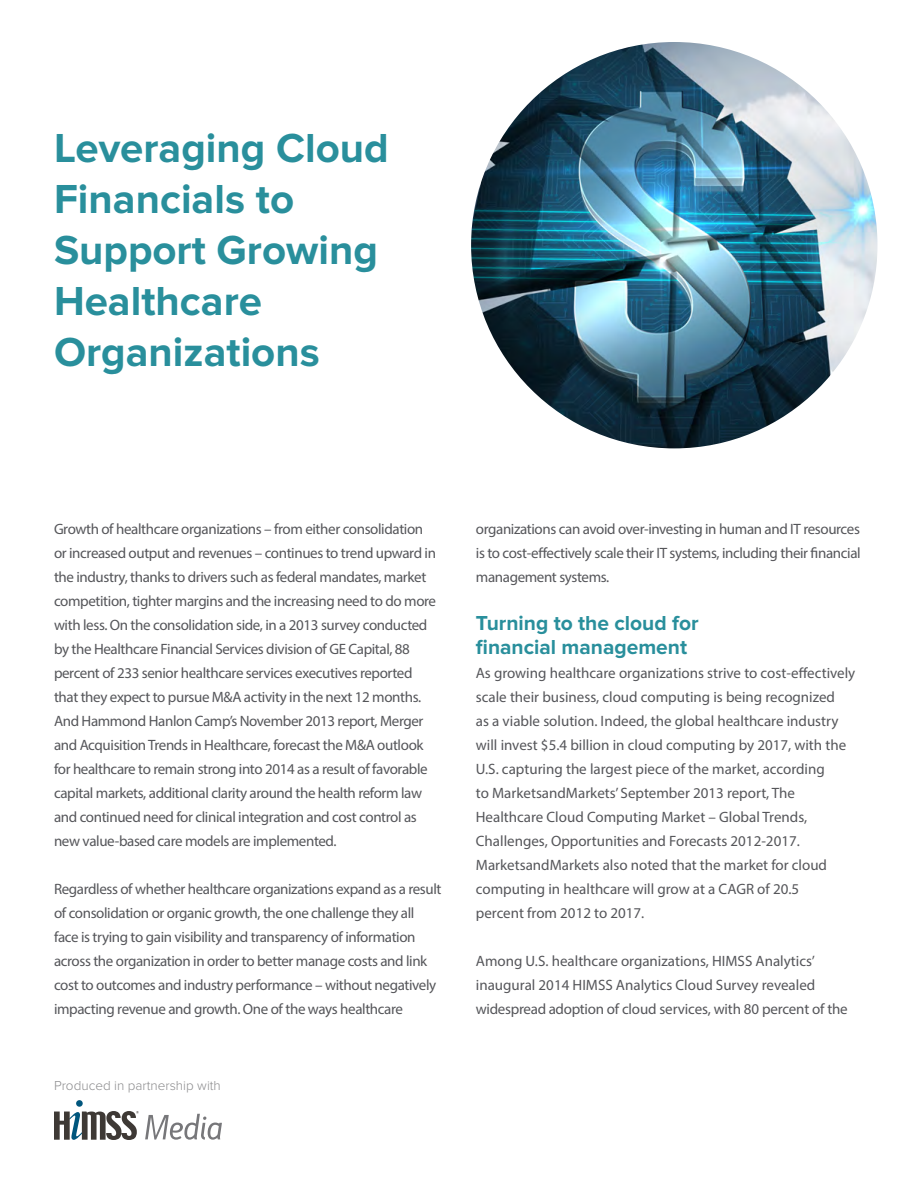
<style>
.page{position:relative;width:918px;height:1188px;background:#fff}
.page>*{position:absolute;margin:0;border:0;box-sizing:border-box;transform-origin:0 0}
.t1{font:700 42px/51px "Proxima Nova";color:#298f9c}
.t2{font:700 21px/24px "Proxima Nova";color:#298f9c}
.t3{font:15px/24px "Myriad Pro";letter-spacing:-.025em;color:#55565a}
.t4{font:15px/24px "Myriad Pro";color:#55565a}
.t5{font:300 13.5px "Proxima Nova";color:#8b8b8d}
</style>
<div class="page">
<svg style="left:54px;top:1100px;width:85px;height:40px"></svg>
<svg style="left:145px;top:1114px;width:77px;height:26px"></svg>
<img style="left:471px;top:42px;width:407px;height:406px;border-radius:203px">
<h1 class="t1" style="left:54px;top:124px;width:336px">Leveraging Cloud<br>Financials to<br>Support Growing<br>Healthcare<br>Organizations</h1>
<p class="t3" style="left:54px;top:517px;width:384px">Growth of healthcare organizations – from either consolidation or increased output and revenues – continues to trend upward in the industry, thanks to drivers such as federal mandates, market competition, tighter margins and the increasing need to do more with less. On the consolidation side, in a 2013 survey conducted by the Healthcare Financial Services division of GE Capital, 88 percent of 233 senior healthcare services executives reported that they expect to pursue M&amp;A activity in the next 12 months.<br>And Hammond Hanlon Camp’s November 2013 report, Merger and Acquisition Trends in Healthcare, forecast the M&amp;A outlook for healthcare to remain strong into 2014 as a result of favorable capital markets, additional clarity around the health reform law and continued need for clinical integration and cost control as new value-based care models are implemented.</p>
<p class="t3" style="left:54px;top:877px;width:389px">Regardless of whether healthcare organizations expand as a result of consolidation or organic growth, the one challenge they all face is trying to gain visibility and transparency of information across the organization in order to better manage costs and link cost to outcomes and industry performance – without negatively impacting revenue and growth. One of the ways healthcare</p>
<p class="t5" style="left:54px;top:1078px;width:168px">Produced in partnership with</p>
<p class="t3" style="left:476px;top:517px;width:386px;text-align:justify">organizations can avoid over-investing in human and IT resources is to cost-effectively scale their IT systems, including their financial management systems.</p>
<h2 class="t2" style="left:476px;top:611px;width:224px">Turning to the cloud for financial management</h2>
<p class="t4" style="left:476px;top:661px;width:381px">As growing healthcare organizations strive to cost-effectively scale their business, cloud computing is being recognized<br>as a viable solution. Indeed, the global healthcare industry will invest $5.4 billion in cloud computing by 2017, with the U.S. capturing the largest piece of the market, according<br>to MarketsandMarkets’ September 2013 report, The Healthcare Cloud Computing Market – Global Trends, Challenges, Opportunities and Forecasts 2012-2017.<br>MarketsandMarkets also noted that the market for cloud computing in healthcare will grow at a CAGR of 20.5<br>percent from 2012 to 2017.</p>
<p class="t4" style="left:476px;top:949px;width:373px">Among U.S. healthcare organizations, HIMSS Analytics’ inaugural 2014 HIMSS Analytics Cloud Survey revealed widespread adoption of cloud services, with 80 percent of the</p>
</div>
